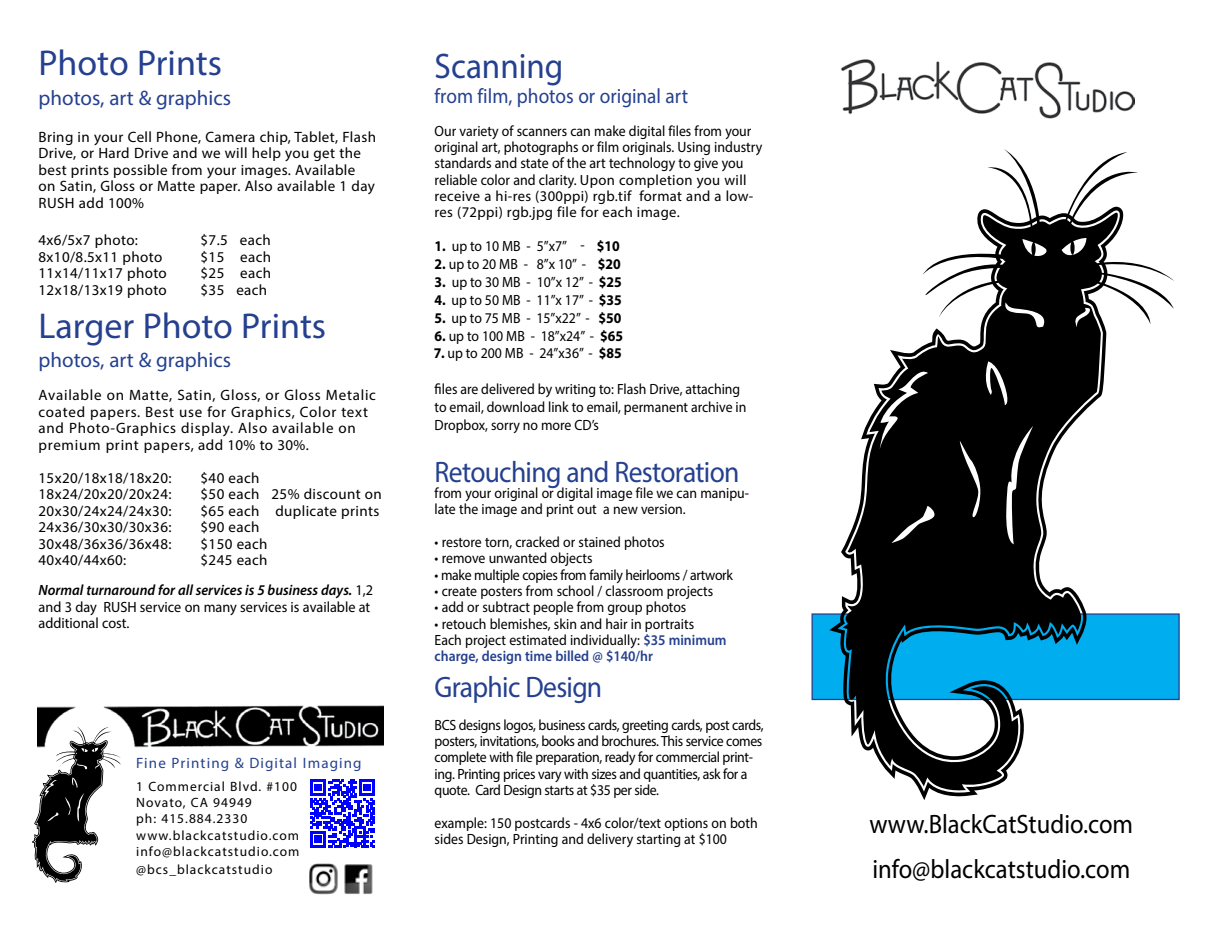
<style>
.page{position:relative;width:1215px;height:945px;background:#fff}
.page>*{position:absolute;margin:0;border:0;box-sizing:border-box;transform-origin:0 0}
.t1{font:36px "Myriad Pro";color:#25408f}
.t2{font:35.7px "Myriad Pro";color:#25408f;scale:.93 1}
.t3{font:29.7px "Myriad Pro";letter-spacing:-.025em;color:#25408f;scale:.93 1}
.t4{font:26.7px/44.5px "Myriad Pro";color:#000;scale:.92 1}
.t5{font:21px "Myriad Pro";color:#25408f}
.t6{font:20.85px "Myriad Pro";color:#25408f;scale:.93 1}
.t7{font:15px/16.5px "Myriad Pro";letter-spacing:.025em;color:#000}
.t8{font:15px/16.5px "Myriad Pro";letter-spacing:.05em;color:#000}
.t9{font:15px/16.4px "Myriad Pro";color:#000;scale:.93 1}
.t10{font:15px "Myriad Pro";letter-spacing:.075em;color:#25408f}
.t11{font:14.85px/16.4px "Myriad Pro";color:#000;scale:.93 1}
.t12{font:14.85px/16.4px "Myriad Pro";letter-spacing:-.025em;color:#000;scale:.93 1}
.t13{font:14.85px/16.4px "Myriad Pro";color:#000;scale:.96 1}
.t14{font:14.85px/16.4px "Myriad Pro";letter-spacing:.025em;color:#000}
.t15{font:13.5px/16.2px "Myriad Pro";letter-spacing:.075em;color:#000}
.s1{font-weight:600;font-style:italic}
.s2{font-size:15px}
.s3{font-size:14.85px}
.s4{font-weight:700}
.s5{font-weight:600;color:#25408f}
</style>
<div class="page">
<svg style="left:829px;top:149px;width:344px;height:651px"></svg>
<img style="left:841px;top:59px;width:294px;height:60px">
<svg style="left:812px;top:613px;width:368px;height:87px;background:#017baa"></svg>
<img style="left:37px;top:705px;width:346px;height:43px">
<svg style="left:33px;top:726px;width:88px;height:157px"></svg>
<svg style="left:310px;top:779px;width:65px;height:68px"></svg>
<img style="left:309px;top:863px;width:64px;height:32px">
<h1 class="t1" style="left:39px;top:41px;width:185px">Photo Prints</h1>
<h3 class="t5" style="left:39px;top:85px;width:194px">photos, art &amp; graphics</h3>
<p class="t7" style="left:39px;top:128px;width:339px">Bring in your Cell Phone, Camera chip, Tablet, Flash Drive, or Hard Drive and we will help you get the best prints possible from your images. Available on Satin, Gloss or Matte paper. Also available 1 day RUSH add 100%</p>
<p class="t7" style="left:39px;top:232px;width:101px">4x6/5x7 photo:</p>
<p class="t7" style="left:201px;top:232px;width:72px">$7.5 each</p>
<p class="t7" style="left:39px;top:248px;width:125px">8x10/8.5x11 photo</p>
<p class="t7" style="left:201px;top:248px;width:72px">$15 each</p>
<p class="t7" style="left:39px;top:265px;width:130px">11x14/11x17 photo</p>
<p class="t7" style="left:201px;top:265px;width:72px">$25 each</p>
<p class="t7" style="left:39px;top:281px;width:130px">12x18/13x19 photo</p>
<p class="t7" style="left:201px;top:281px;width:68px">$35 each</p>
<h1 class="t1" style="left:39px;top:304px;width:289px">Larger Photo Prints</h1>
<h3 class="t5" style="left:39px;top:347px;width:194px">photos, art &amp; graphics</h3>
<p class="t8" style="left:39px;top:387px;width:339px">Available on Matte, Satin, Gloss, or Gloss Metalic coated papers. Best use for Graphics, Color text and Photo-Graphics display. Also available on premium print papers, add 10% to 30%.</p>
<p class="t7" style="left:39px;top:469px;width:134px">15x20/18x18/18x20:</p>
<p class="t7" style="left:201px;top:469px;width:60px">$40 each</p>
<p class="t7" style="left:39px;top:486px;width:134px">18x24/20x20/20x24:</p>
<p class="t7" style="left:201px;top:486px;width:183px">$50 each 25% discount on</p>
<p class="t7" style="left:39px;top:502px;width:134px">20x30/24x24/24x30:</p>
<p class="t7" style="left:201px;top:502px;width:180px">$65 each duplicate prints</p>
<p class="t7" style="left:39px;top:519px;width:134px">24x36/30x30/30x36:</p>
<p class="t7" style="left:201px;top:519px;width:60px">$90 each</p>
<p class="t7" style="left:39px;top:535px;width:134px">30x48/36x36/36x48:</p>
<p class="t7" style="left:201px;top:535px;width:69px">$150 each</p>
<p class="t7" style="left:39px;top:552px;width:89px">40x40/44x60:</p>
<p class="t7" style="left:201px;top:552px;width:69px">$245 each</p>
<p class="t13" style="left:39px;top:582px;width:350px"><span class="s1">Normal turnaround for all services is 5 business days.</span> 1,2 and 3 day RUSH service on many services is available at additional cost.</p>
<p class="t10" style="left:136px;top:754px;width:227px">Fine Printing &amp; Digital Imaging</p>
<p class="t15" style="left:136px;top:778px;width:165px">1 Commercial Blvd. #100<br>Novato, CA 94949<br>ph: 415.884.2330 www.blackcatstudio.com info@blackcatstudio.com</p>
<p class="t15" style="left:136px;top:861px;width:138px">@bcs_blackcatstudio</p>
<h2 class="t2" style="left:435px;top:44px;width:140px">Scanning</h2>
<h3 class="t6" style="left:435px;top:83px;width:274px">from film, photos or original art</h3>
<p class="t11" style="left:435px;top:122px;width:354px">Our variety of scanners can make digital files from your original art, photographs or film originals. <span class="s2">Using industry</span></p>
<p class="t9" style="left:435px;top:155px;width:337px">standards and state of the art technology to give you reliable color and clarity. <span class="s3">Upon completion you will</span></p>
<p class="t14" style="left:435px;top:188px;width:320px">receive a hi-res (300ppi) rgb.tif format and a low&shy;res (72ppi) rgb.jpg file for each image.</p>
<p class="t11" style="left:435px;top:238px;width:201px"><span class="s4">1.</span> up to 10 MB - 5”x7” - <span class="s4">$10</span></p>
<p class="t11" style="left:435px;top:256px;width:202px"><span class="s4">2.</span> up to 20 MB - 8”x 10” - <span class="s4">$20</span></p>
<p class="t11" style="left:435px;top:274px;width:203px"><span class="s4">3.</span> up to 30 MB - 10”x 12” - <span class="s4">$25</span></p>
<p class="t11" style="left:435px;top:291px;width:203px"><span class="s4">4.</span> up to 50 MB - 11”x 17” - <span class="s4">$35</span></p>
<p class="t11" style="left:435px;top:309px;width:203px"><span class="s4">5.</span> up to 75 MB - 15”x22” - <span class="s4">$50</span></p>
<p class="t11" style="left:435px;top:327px;width:204px"><span class="s4">6.</span> up to 100 MB - 18”x24” - <span class="s4">$65</span></p>
<p class="t11" style="left:435px;top:345px;width:203px"><span class="s4">7.</span> up to 200 MB - 24”x36” - <span class="s4">$85</span></p>
<p class="t11" style="left:435px;top:380px;width:337px;line-height:17.9px">files are delivered by writing to: Flash Drive, attaching to email, download link to email, permanent archive in<br>Dropbox, sorry no more CD’s</p>
<h3 class="t3" style="left:435px;top:453px;width:329px">Retouching and Restoration</h3>
<p class="t11" style="left:435px;top:485px;width:340px">from your original or digital image file we can manipu&shy;late the image and print out a new version.</p>
<p class="t11" style="left:435px;top:534px;width:249px">• restore torn, cracked or stained photos</p>
<p class="t11" style="left:435px;top:550px;width:171px">• remove unwanted objects</p>
<p class="t12" style="left:435px;top:566px;width:322px">• make multiple copies from family heirlooms / artwork</p>
<p class="t11" style="left:435px;top:583px;width:301px">• create posters from school / classroom projects</p>
<p class="t11" style="left:435px;top:599px;width:272px">• add or subtract people from group photos</p>
<p class="t11" style="left:435px;top:615px;width:315px">• retouch blemishes, skin and hair in portraits<br>Each project estimated individually: <span class="s5">$35 minimum charge, design time billed @ $140/hr</span></p>
<h3 class="t3" style="left:435px;top:669px;width:182px">Graphic Design</h3>
<p class="t12" style="left:435px;top:716px;width:355px">BCS designs logos, business cards, greeting cards, post cards, posters, invitations, books and brochures. This service comes complete with file preparation, ready for commercial print&shy;ing. Printing prices vary with sizes and quantities, ask for a quote. Card Design starts at $35 per side.</p>
<p class="t11" style="left:435px;top:814px;width:349px">example: 150 postcards - 4x6 color/text options on both sides Design, Printing and delivery starting at $100</p>
<h3 class="t4" style="left:869px;top:802px;width:288px">www.BlackCatStudio.com info@blackcatstudio.com</h3>
</div>
